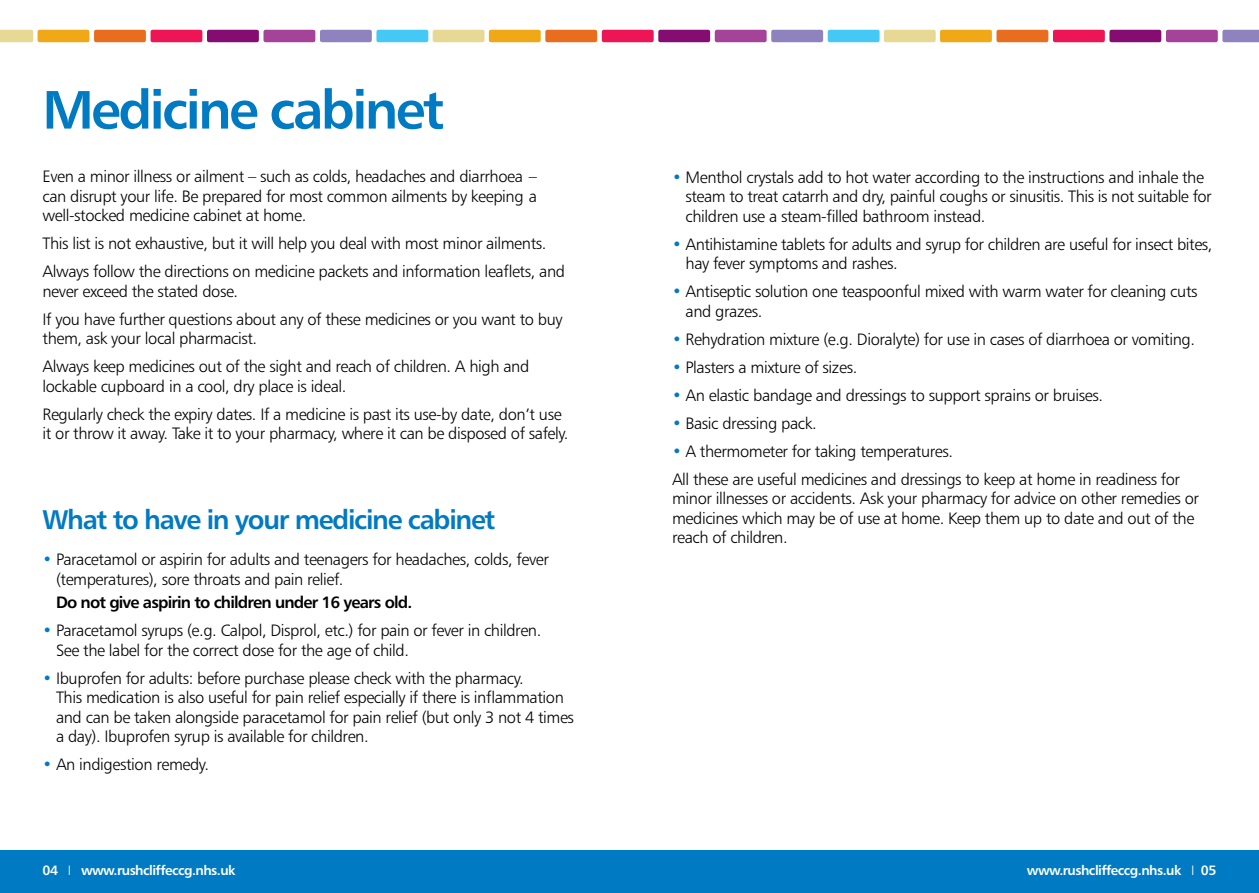
<style>
.page{position:relative;width:1259px;height:893px;background:#fff}
.page>*{position:absolute;margin:0;border:0;box-sizing:border-box;transform-origin:0 0}
.t1{font:54px "Humanist 777 BT Bold B";letter-spacing:-.05em;color:#007ac2}
.t2{font:27px "Humanist 777 BT Bold B";letter-spacing:-.05em;color:#007ac2}
.t3{font:16.5px/19.5px "Humanist 777 BT Light B";letter-spacing:-.025em;color:#000}
.t4{font:16.5px "Humanist 777 BT Bold B";letter-spacing:-.05em;color:#000}
.t5{font:13.5px "Humanist 777 BT Bold B";letter-spacing:-.04em;color:#fff}
.s1{color:#007ac2}
.s2{font-family:"Humanist 777 BT Light B"}
</style>
<div class="page">
<div style="left:0;top:850px;width:1259px;height:43px;background:#007ac2"></div>
<div style="left:940px;top:30px;width:52px;height:12px;background:#f0a816;border-radius:2px"></div>
<div style="left:884px;top:30px;width:51px;height:12px;background:#e7d893;border-radius:2px"></div>
<div style="left:996px;top:30px;width:52px;height:12px;background:#e86d1f;border-radius:2px"></div>
<div style="left:1053px;top:30px;width:51px;height:12px;background:#ed1556;border-radius:2px"></div>
<svg style="left:1222px;top:30px;width:37px;height:12px"></svg>
<div style="left:1166px;top:30px;width:51px;height:12px;background:#a54399;border-radius:2px"></div>
<div style="left:1109px;top:30px;width:52px;height:12px;background:#850c70;border-radius:2px"></div>
<div style="left:489px;top:30px;width:52px;height:12px;background:#f0a816;border-radius:2px"></div>
<div style="left:433px;top:30px;width:51px;height:12px;background:#e7d893;border-radius:2px"></div>
<div style="left:827px;top:30px;width:52px;height:12px;background:#44c8f5;border-radius:2px"></div>
<div style="left:545px;top:30px;width:52px;height:12px;background:#e86d1f;border-radius:2px"></div>
<div style="left:602px;top:30px;width:51px;height:12px;background:#ed1556;border-radius:2px"></div>
<div style="left:771px;top:30px;width:52px;height:12px;background:#8e83be;border-radius:2px"></div>
<div style="left:715px;top:30px;width:51px;height:12px;background:#a54399;border-radius:2px"></div>
<div style="left:658px;top:30px;width:52px;height:12px;background:#850c70;border-radius:2px"></div>
<div style="left:38px;top:30px;width:51px;height:12px;background:#f0a816;border-radius:2px"></div>
<svg style="left:0;top:30px;width:33px;height:12px"></svg>
<div style="left:376px;top:30px;width:52px;height:12px;background:#44c8f5;border-radius:2px"></div>
<div style="left:94px;top:30px;width:52px;height:12px;background:#e86d1f;border-radius:2px"></div>
<div style="left:150px;top:30px;width:52px;height:12px;background:#ed1556;border-radius:2px"></div>
<div style="left:320px;top:30px;width:52px;height:12px;background:#8e83be;border-radius:2px"></div>
<div style="left:263px;top:30px;width:52px;height:12px;background:#a54399;border-radius:2px"></div>
<div style="left:207px;top:30px;width:52px;height:12px;background:#850c70;border-radius:2px"></div>
<h1 class="t1" style="left:43px;top:76px;width:403px">Medicine cabinet</h1>
<p class="t3" style="left:43px;top:166px;width:496px;text-align:justify">Even a minor illness or ailment – such as colds, headaches and diarrhoea – can disrupt your life. Be prepared for most common ailments by keeping a well-stocked medicine cabinet at home.</p>
<p class="t3" style="left:43px;top:229px;width:524px;line-height:28px">This list is not exhaustive, but it will help you deal with most minor ailments.<br>Always follow the directions on medicine packets and information leaflets, and</p>
<p class="t3" style="left:43px;top:277px;width:521px;line-height:28px">never exceed the stated dose.<br>If you have further questions about any of these medicines or you want to buy</p>
<p class="t3" style="left:43px;top:324px;width:488px;line-height:28px">them, ask your local pharmacist.<br>Always keep medicines out of the sight and reach of children. A high and</p>
<p class="t3" style="left:43px;top:372px;width:521px;line-height:28px">lockable cupboard in a cool, dry place is ideal.<br>Regularly check the expiry dates. If a medicine is past its use-by date, don’t use</p>
<p class="t3" style="left:43px;top:423px;width:527px">it or throw it away. Take it to your pharmacy, where it can be disposed of safely.</p>
<h2 class="t2" style="left:43px;top:502px;width:454px">What to have in your medicine cabinet</h2>
<p class="t3" style="left:56px;top:549px;width:494px;text-indent:-13px"><span class="s1">•</span> Paracetamol or aspirin for adults and teenagers for headaches, colds, fever (temperatures), sore throats and pain relief.</p>
<p class="t4" style="left:56px;top:592px;width:358px">Do not give aspirin to children under 16 years old.</p>
<p class="t3" style="left:56px;top:621px;width:487px;text-indent:-13px"><span class="s1">•</span> Paracetamol syrups (e.g. Calpol, Disprol, etc.) for pain or fever in children.<br>See the label for the correct dose for the age of child.</p>
<p class="t3" style="left:56px;top:668px;width:519px;text-indent:-13px"><span class="s1">•</span> Ibuprofen for adults: before purchase please check with the pharmacy.<br>This medication is also useful for pain relief especially if there is inflammation and can be taken alongside paracetamol for pain relief (but only 3 not 4 times a day). Ibuprofen syrup is available for children.</p>
<p class="t3" style="left:43px;top:755px;width:168px"><span class="s1">•</span> An indigestion remedy.</p>
<p class="t3" style="left:685px;top:167px;width:528px;text-indent:-13px"><span class="s1">•</span> Menthol crystals add to hot water according to the instructions and inhale the steam to treat catarrh and dry, painful coughs or sinusitis. This is not suitable for children use a steam-filled bathroom instead.</p>
<p class="t3" style="left:685px;top:234px;width:528px;text-indent:-13px"><span class="s1">•</span> Antihistamine tablets for adults and syrup for children are useful for insect bites, hay fever symptoms and rashes.</p>
<p class="t3" style="left:685px;top:281px;width:513px;text-indent:-13px"><span class="s1">•</span> Antiseptic solution one teaspoonful mixed with warm water for cleaning cuts and grazes.</p>
<p class="t3" style="left:672px;top:329px;width:524px"><span class="s1">•</span> Rehydration mixture (e.g. Dioralyte) for use in cases of diarrhoea or vomiting.</p>
<p class="t3" style="left:672px;top:357px;width:187px"><span class="s1">•</span> Plasters a mixture of sizes.</p>
<p class="t3" style="left:672px;top:385px;width:432px"><span class="s1">•</span> An elastic bandage and dressings to support sprains or bruises.</p>
<p class="t3" style="left:672px;top:413px;width:146px"><span class="s1">•</span> Basic dressing pack.</p>
<p class="t3" style="left:672px;top:437px;width:509px;line-height:28px"><span class="s1">•</span> A thermometer for taking temperatures.<br>All these are useful medicines and dressings to keep at home in readiness for</p>
<p class="t3" style="left:672px;top:488px;width:528px">minor illnesses or accidents. Ask your pharmacy for advice on other remedies or medicines which may be of use at home. Keep them up to date and out of the reach of children.</p>
<p class="t5" style="left:43px;top:862px;width:194px">04 <span class="s2">I</span> www.rushcliffeccg.nhs.uk</p>
<p class="t5" style="left:1027px;top:862px;width:191px">www.rushcliffeccg.nhs.uk <span class="s2">I</span> 05</p>
</div>
